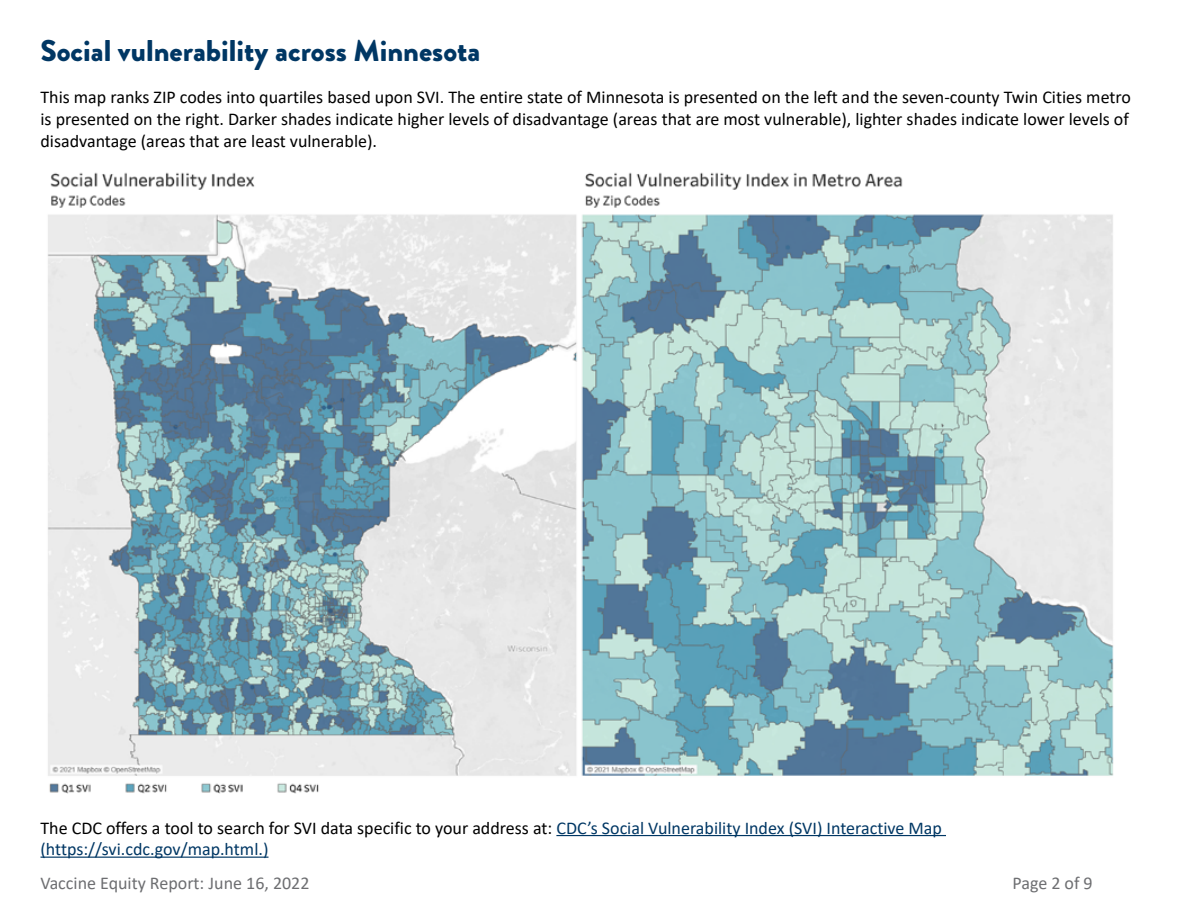
<style>
.page{position:relative;width:1188px;height:918px;background:#fff}
.page>*{position:absolute;margin:0;border:0;box-sizing:border-box;transform-origin:0 0}
.Subhead__H2{font:900 30px "Brandon Grotesque";color:#003764}
.t1{font:18px/21.6px "Calibri";color:#000}
.t2{font:18px/21.6px "Calibri";color:#003764}
.t3{font:18px "Calibri";color:#6d6e71}
.s1{color:#000}
</style>
<div class="page">
<img style="left:47px;top:172px;width:1067px;height:622px">
<hr style="left:556px;top:835px;width:390px;height:1px;background:#003764">
<hr style="left:40px;top:857px;width:229px;height:1px;background:#003764">
<h2 class="Subhead__H2" style="left:40px;top:30px;width:441px">Social vulnerability across Minnesota</h2>
<p class="t1" style="left:40px;top:86px;width:1092px">This map ranks ZIP codes into quartiles based upon SVI. The entire state of Minnesota is presented on the left and the seven-county Twin Cities metro is presented on the right. Darker shades indicate higher levels of disadvantage (areas that are most vulnerable), lighter shades indicate lower levels of disadvantage (areas that are least vulnerable).</p>
<p class="t2" style="left:40px;top:816px;width:903px"><span class="s1">The CDC offers a tool to search for SVI data specific to your address at:</span> CDC’s Social Vulnerability Index (SVI) Interactive Map (https://svi.cdc.gov/map.html.)</p>
<p class="t3" style="left:40px;top:871px;width:271px">Vaccine Equity Report: June 16, 2022</p>
<p class="t3" style="left:1013px;top:871px;width:82px">Page 2 of 9</p>
</div>
